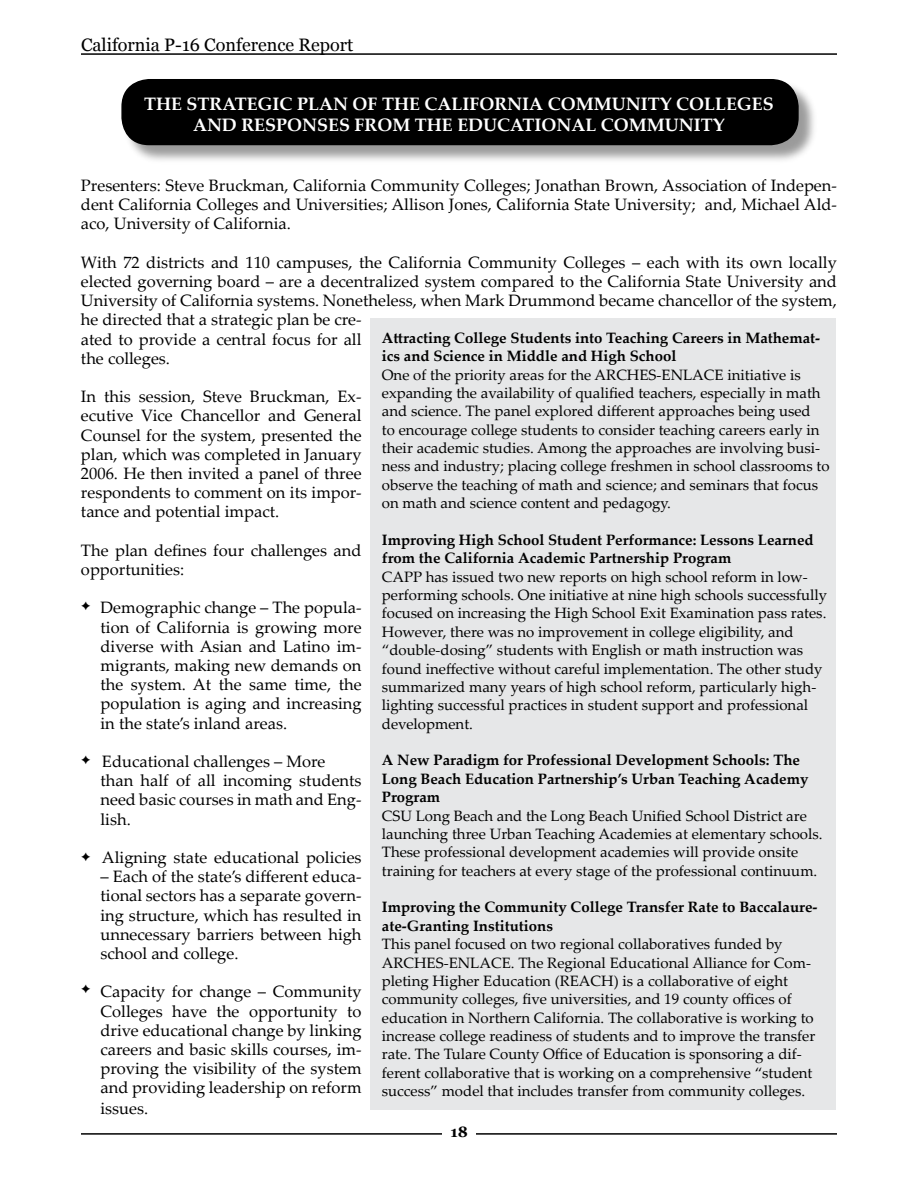
<style>
.page{position:relative;width:918px;height:1188px;background:#fff}
.page>*{position:absolute;margin:0;border:0;box-sizing:border-box;transform-origin:0 0}
.t1{font:700 18px/21px "Palatino Linotype";color:#fff;text-align:center}
.t2{font:18px "Georgia";color:#000}
.t3{font:16.5px/19.2px "Palatino Linotype";color:#000;text-align:justify}
.t4{font:15px/18.3px "Palatino Linotype";color:#000}
.t5{font:700 15px/18.3px "Palatino Linotype";color:#000}
.t6{font:700 15px "Georgia";color:#000}
</style>
<div class="page">
<div style="left:123px;top:80px;width:695px;height:85px;background:#000;opacity:.4"></div>
<div style="left:122px;top:80px;width:676px;height:64px;background:#000;border-radius:27px"></div>
<div style="left:121px;top:79px;width:678px;height:66px;border:2px solid #000;border-radius:27px"></div>
<hr style="left:81px;top:1133px;width:756px;height:2px;background:#000">
<div style="left:442px;top:1122px;width:34px;height:24px;background:#fff"></div>
<hr style="left:81px;top:53px;width:756px;height:2px;background:#000">
<div style="left:370px;top:318px;width:465px;height:791px;background:#e6e7e8"></div>
<p class="t2" style="left:81px;top:35px;width:274px">California P-16 Conference Report</p>
<p class="t1" style="left:144px;top:93px;width:631px">THE STRATEGIC PLAN OF THE CALIFORNIA COMMUNITY COLLEGES<br>AND RESPONSES FROM THE EDUCATIONAL COMMUNITY</p>
<p class="t3" style="left:81px;top:175px;width:757px">Presenters: Steve Bruckman, California Community Colleges; Jonathan Brown, Association of Indepen&shy;dent California Colleges and Universities; Allison Jones, California State University; and, Michael Ald&shy;aco, University of California.</p>
<p class="t3" style="left:81px;top:252px;width:758px;text-align:left">With 72 districts and 110 campuses, the California Community Colleges – each with its own locally elected governing board – are a decentralized system compared to the California State University and University of California systems. Nonetheless, when Mark Drummond became chancellor of the system, he directed that a strategic plan be cre-<br>ated to provide a central focus for all<br>the colleges.</p>
<p class="t3" style="left:81px;top:386px;width:282px">In this session, Steve Bruckman, Ex&shy;ecutive Vice Chancellor and General Counsel for the system, presented the plan, which was completed in January 2006. He then invited a panel of three respondents to comment on its impor&shy;tance and potential impact.</p>
<p class="t3" style="left:81px;top:540px;width:282px">The plan defines four challenges and opportunities:</p>
<p class="t3" style="left:100px;top:598px;width:263px">Demographic change – The popula&shy;tion of California is growing more diverse with Asian and Latino im&shy;migrants, making new demands on the system. At the same time, the population is aging and increasing in the state’s inland areas.</p>
<p class="t3" style="left:100px;top:751px;width:263px;text-align:left">Educational challenges – More<br>than half of all incoming students need basic courses in math and Eng&shy;lish.</p>
<p class="t3" style="left:102px;top:847px;width:261px">Aligning state educational policies</p>
<p class="t3" style="left:100px;top:866px;width:263px">– Each of the state’s different educa&shy;tional sectors has a separate govern&shy;ing structure, which has resulted in unnecessary barriers between high school and college.</p>
<p class="t3" style="left:100px;top:982px;width:263px">Capacity for change – Community Colleges have the opportunity to drive educational change by linking careers and basic skills courses, im&shy;proving the visibility of the system and providing leadership on reform issues.</p>
<p class="t5" style="left:382px;top:328px;width:440px">Attracting College Students into Teaching Careers in Mathemat&shy;ics and Science in Middle and High School</p>
<p class="t4" style="left:382px;top:365px;width:449px">One of the priority areas for the ARCHES-ENLACE initiative is expanding the availability of qualified teachers, especially in math and science. The panel explored different approaches being used<br>to encourage college students to consider teaching careers early in their academic studies. Among the approaches are involving busi&shy;ness and industry; placing college freshmen in school classrooms to observe the teaching of math and science; and seminars that focus on math and science content and pedagogy.</p>
<p class="t5" style="left:382px;top:530px;width:433px">Improving High School Student Performance: Lessons Learned from the California Academic Partnership Program</p>
<p class="t4" style="left:382px;top:567px;width:447px">CAPP has issued two new reports on high school reform in low&shy;performing schools. One initiative at nine high schools successfully focused on increasing the High School Exit Examination pass rates.<br>However, there was no improvement in college eligibility, and “double-dosing” students with English or math instruction was found ineffective without careful implementation. The other study summarized many years of high school reform, particularly high&shy;lighting successful practices in student support and professional development.</p>
<p class="t5" style="left:382px;top:751px;width:428px">A New Paradigm for Professional Development Schools: The<br>Long Beach Education Partnership’s Urban Teaching Academy<br>Program</p>
<p class="t4" style="left:382px;top:806px;width:442px">CSU Long Beach and the Long Beach Unified School District are launching three Urban Teaching Academies at elementary schools.<br>These professional development academies will provide onsite training for teachers at every stage of the professional continuum.</p>
<p class="t5" style="left:382px;top:898px;width:437px">Improving the Community College Transfer Rate to Baccalaure&shy;ate-Granting Institutions</p>
<p class="t4" style="left:382px;top:934px;width:435px">This panel focused on two regional collaboratives funded by ARCHES-ENLACE. The Regional Educational Alliance for Com&shy;pleting Higher Education (REACH) is a collaborative of eight community colleges, five universities, and 19 county offices of education in Northern California. The collaborative is working to increase college readiness of students and to improve the transfer rate. The Tulare County Office of Education is sponsoring a dif&shy;ferent collaborative that is working on a comprehensive “student success” model that includes transfer from community colleges.</p>
<p class="t6" style="left:450px;top:1124px;width:19px">18</p>
</div>
